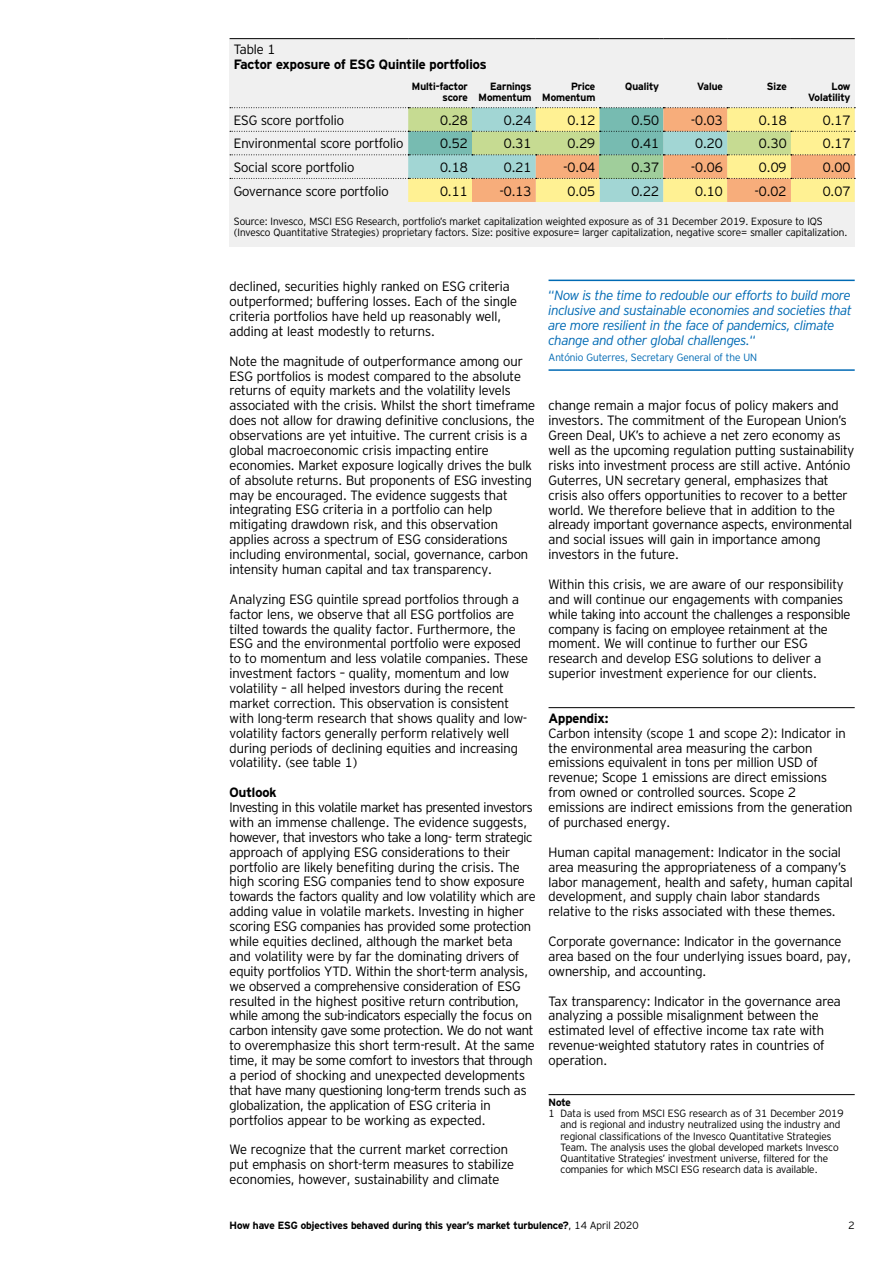
<style>
.page{position:relative;width:893px;height:1263px;background:#fff}
.page>*{position:absolute;margin:0;border:0;box-sizing:border-box;transform-origin:0 0}
.t1{font:300 13.5px/14.9px "Invesco Interstate";color:#000}
.t2{font:italic 300 13.5px/14.9px "Invesco Interstate";letter-spacing:-.01em;color:#006ab4}
.t3{font:700 13.5px "Invesco Interstate";color:#000}
.t4{font:300 10.5px/11.1px "Invesco Interstate";color:#000}
.t5{font:700 10.5px/11.6px "Invesco Interstate";color:#000;text-align:right}
.t6{font:300 10.5px "Invesco Interstate";color:#006ab4}
.s1{font-style:normal}
.s2{font-weight:300}
</style>
<div class="page">
<hr style="left:549px;top:707px;width:306px;height:1px;background:#000">
<hr style="left:549px;top:1094px;width:306px;height:1px;background:#000">
<div style="left:230px;top:38px;width:625px;height:209px;background:#f0f0f0"></div>
<hr style="left:230px;top:38px;width:178px;height:1px;background:#000">
<hr style="left:408px;top:38px;width:64px;height:1px;background:#000">
<hr style="left:472px;top:38px;width:64px;height:1px;background:#000">
<hr style="left:536px;top:38px;width:64px;height:1px;background:#000">
<hr style="left:600px;top:38px;width:63px;height:1px;background:#000">
<hr style="left:663px;top:38px;width:64px;height:1px;background:#000">
<hr style="left:727px;top:38px;width:64px;height:1px;background:#000">
<hr style="left:791px;top:38px;width:64px;height:1px;background:#000">
<svg style="left:230px;top:107px;width:625px;height:95px"></svg>
<hr style="left:549px;top:280px;width:306px;height:1px;background:#006ab4">
<hr style="left:549px;top:369px;width:306px;height:2px;background:#006ab4">
<p class="t1" style="left:234px;top:41px;width:43px">Table 1</p>
<p class="t3" style="left:234px;top:56px;width:254px">Factor exposure of ESG Quintile portfolios</p>
<p class="t5" style="left:412px;top:80px;width:57px">Multi-factor score</p>
<p class="t5" style="left:479px;top:80px;width:54px">Earnings<br>Momentum</p>
<p class="t5" style="left:542px;top:80px;width:54px">Price<br>Momentum</p>
<p class="t5" style="left:625px;top:80px;width:35px">Quality</p>
<p class="t5" style="left:697px;top:80px;width:27px">Value</p>
<p class="t5" style="left:767px;top:80px;width:21px">Size</p>
<p class="t5" style="left:808px;top:80px;width:44px">Low<br>Volatility</p>
<p class="t1" style="left:234px;top:113px;width:112px">ESG score portfolio</p>
<p class="t1" style="left:440px;top:113px;width:29px">0.28</p>
<p class="t1" style="left:504px;top:113px;width:29px">0.24</p>
<p class="t1" style="left:568px;top:113px;width:29px">0.12</p>
<p class="t1" style="left:631px;top:113px;width:29px">0.50</p>
<p class="t1" style="left:691px;top:113px;width:33px">-0.03</p>
<p class="t1" style="left:759px;top:113px;width:29px">0.18</p>
<p class="t1" style="left:823px;top:113px;width:29px">0.17</p>
<p class="t1" style="left:234px;top:136px;width:171px">Environmental score portfolio</p>
<p class="t1" style="left:440px;top:136px;width:29px">0.52</p>
<p class="t1" style="left:504px;top:136px;width:29px">0.31</p>
<p class="t1" style="left:568px;top:136px;width:29px">0.29</p>
<p class="t1" style="left:631px;top:136px;width:29px">0.41</p>
<p class="t1" style="left:695px;top:136px;width:29px">0.20</p>
<p class="t1" style="left:759px;top:136px;width:29px">0.30</p>
<p class="t1" style="left:823px;top:136px;width:29px">0.17</p>
<p class="t1" style="left:234px;top:160px;width:122px">Social score portfolio</p>
<p class="t1" style="left:440px;top:160px;width:29px">0.18</p>
<p class="t1" style="left:504px;top:160px;width:29px">0.21</p>
<p class="t1" style="left:564px;top:160px;width:33px">-0.04</p>
<p class="t1" style="left:631px;top:160px;width:29px">0.37</p>
<p class="t1" style="left:691px;top:160px;width:33px">-0.06</p>
<p class="t1" style="left:759px;top:160px;width:29px">0.09</p>
<p class="t1" style="left:823px;top:160px;width:29px">0.00</p>
<p class="t1" style="left:234px;top:183px;width:156px">Governance score portfolio</p>
<p class="t1" style="left:440px;top:183px;width:29px">0.11</p>
<p class="t1" style="left:500px;top:183px;width:33px">-0.13</p>
<p class="t1" style="left:568px;top:183px;width:29px">0.05</p>
<p class="t1" style="left:631px;top:183px;width:29px">0.22</p>
<p class="t1" style="left:695px;top:183px;width:29px">0.10</p>
<p class="t1" style="left:755px;top:183px;width:33px">-0.02</p>
<p class="t1" style="left:823px;top:183px;width:29px">0.07</p>
<p class="t4" style="left:234px;top:215px;width:615px">Source: Invesco, MSCI ESG Research, portfolio’s market capitalization weighted exposure as of 31 December 2019. Exposure to IQS (Invesco Quantitative Strategies) proprietary factors. Size: positive exposure= larger capitalization, negative score= smaller capitalization.</p>
<p class="t1" style="left:230px;top:279px;width:289px">declined, securities highly ranked on ESG criteria outperformed; buffering losses. Each of the single criteria portfolios have held up reasonably well, adding at least modestly to returns.</p>
<p class="t1" style="left:230px;top:353px;width:307px">Note the magnitude of outperformance among our ESG portfolios is modest compared to the absolute returns of equity markets and the volatility levels associated with the crisis. Whilst the short timeframe does not allow for drawing definitive conclusions, the observations are yet intuitive. The current crisis is a global macroeconomic crisis impacting entire economies. Market exposure logically drives the bulk of absolute returns. But proponents of ESG investing may be encouraged. The evidence suggests that integrating ESG criteria in a portfolio can help mitigating drawdown risk, and this observation applies across a spectrum of ESG considerations including environmental, social, governance, carbon intensity human capital and tax transparency.</p>
<p class="t1" style="left:230px;top:591px;width:300px">Analyzing ESG quintile spread portfolios through a factor lens, we observe that all ESG portfolios are tilted towards the quality factor. Furthermore, the ESG and the environmental portfolio were exposed to to momentum and less volatile companies. These investment factors – quality, momentum and low volatility – all helped investors during the recent market correction. This observation is consistent with long-term research that shows quality and low&shy;volatility factors generally perform relatively well during periods of declining equities and increasing volatility. (see table 1)</p>
<p class="t3" style="left:230px;top:784px;width:48px">Outlook</p>
<p class="t1" style="left:230px;top:800px;width:307px">Investing in this volatile market has presented investors with an immense challenge. The evidence suggests, however, that investors who take a long- term strategic approach of applying ESG considerations to their portfolio are likely benefiting during the crisis. The high scoring ESG companies tend to show exposure towards the factors quality and low volatility which are adding value in volatile markets. Investing in higher scoring ESG companies has provided some protection while equities declined, although the market beta and volatility were by far the dominating drivers of equity portfolios YTD. Within the short-term analysis, we observed a comprehensive consideration of ESG resulted in the highest positive return contribution, while among the sub-indicators especially the focus on carbon intensity gave some protection. We do not want to overemphasize this short term-result. At the same time, it may be some comfort to investors that through a period of shocking and unexpected developments that have many questioning long-term trends such as globalization, the application of ESG criteria in portfolios appear to be working as expected.</p>
<p class="t1" style="left:230px;top:1142px;width:286px">We recognize that the current market correction put emphasis on short-term measures to stabilize economies, however, sustainability and climate</p>
<p class="t2" style="left:549px;top:288px;width:305px"><span class="s1">“</span>Now is the time to redouble our efforts to build more inclusive and sustainable economies and societies that are more resilient in the face of pandemics, climate change and other global challenges.<span class="s1">“</span></p>
<p class="t6" style="left:549px;top:351px;width:210px">António Guterres, Secretary General of the UN</p>
<p class="t1" style="left:549px;top:398px;width:307px">change remain a major focus of policy makers and investors. The commitment of the European Union’s Green Deal, UK’s to achieve a net zero economy as well as the upcoming regulation putting sustainability risks into investment process are still active. António Guterres, UN secretary general, emphasizes that crisis also offers opportunities to recover to a better world. We therefore believe that in addition to the already important governance aspects, environmental and social issues will gain in importance among investors in the future.</p>
<p class="t1" style="left:549px;top:577px;width:303px">Within this crisis, we are aware of our responsibility and will continue our engagements with companies while taking into account the challenges a responsible company is facing on employee retainment at the moment. We will continue to further our ESG research and develop ESG solutions to deliver a superior investment experience for our clients.</p>
<p class="t3" style="left:549px;top:710px;width:62px">Appendix:</p>
<p class="t1" style="left:549px;top:725px;width:306px">Carbon intensity (scope 1 and scope 2): Indicator in the environmental area measuring the carbon emissions equivalent in tons per million USD of revenue; Scope 1 emissions are direct emissions from owned or controlled sources. Scope 2 emissions are indirect emissions from the generation of purchased energy.</p>
<p class="t1" style="left:549px;top:844px;width:306px">Human capital management: Indicator in the social area measuring the appropriateness of a company’s labor management, health and safety, human capital development, and supply chain labor standards relative to the risks associated with these themes.</p>
<p class="t1" style="left:549px;top:934px;width:304px">Corporate governance: Indicator in the governance area based on the four underlying issues board, pay, ownership, and accounting.</p>
<p class="t1" style="left:549px;top:993px;width:294px">Tax transparency: Indicator in the governance area analyzing a possible misalignment between the estimated level of effective income tax rate with revenue-weighted statutory rates in countries of operation.</p>
<p class="t5" style="left:549px;top:1096px;width:24px">Note</p>
<p class="t4" style="left:561px;top:1108px;width:284px;text-indent:-12px">1 Data is used from MSCI ESG research as of 31 December 2019 and is regional and industry neutralized using the industry and regional classifications of the Invesco Quantitative Strategies Team. The analysis uses the global developed markets Invesco Quantitative Strategies’ investment universe, filtered for the companies for which MSCI ESG research data is available.</p>
<p class="t5" style="left:230px;top:1219px;width:410px">How have ESG objectives behaved during this year’s market turbulence?<span class="s2">, 14 April 2020</span></p>
<p class="t4" style="left:848px;top:1219px;width:8px">2</p>
</div>
